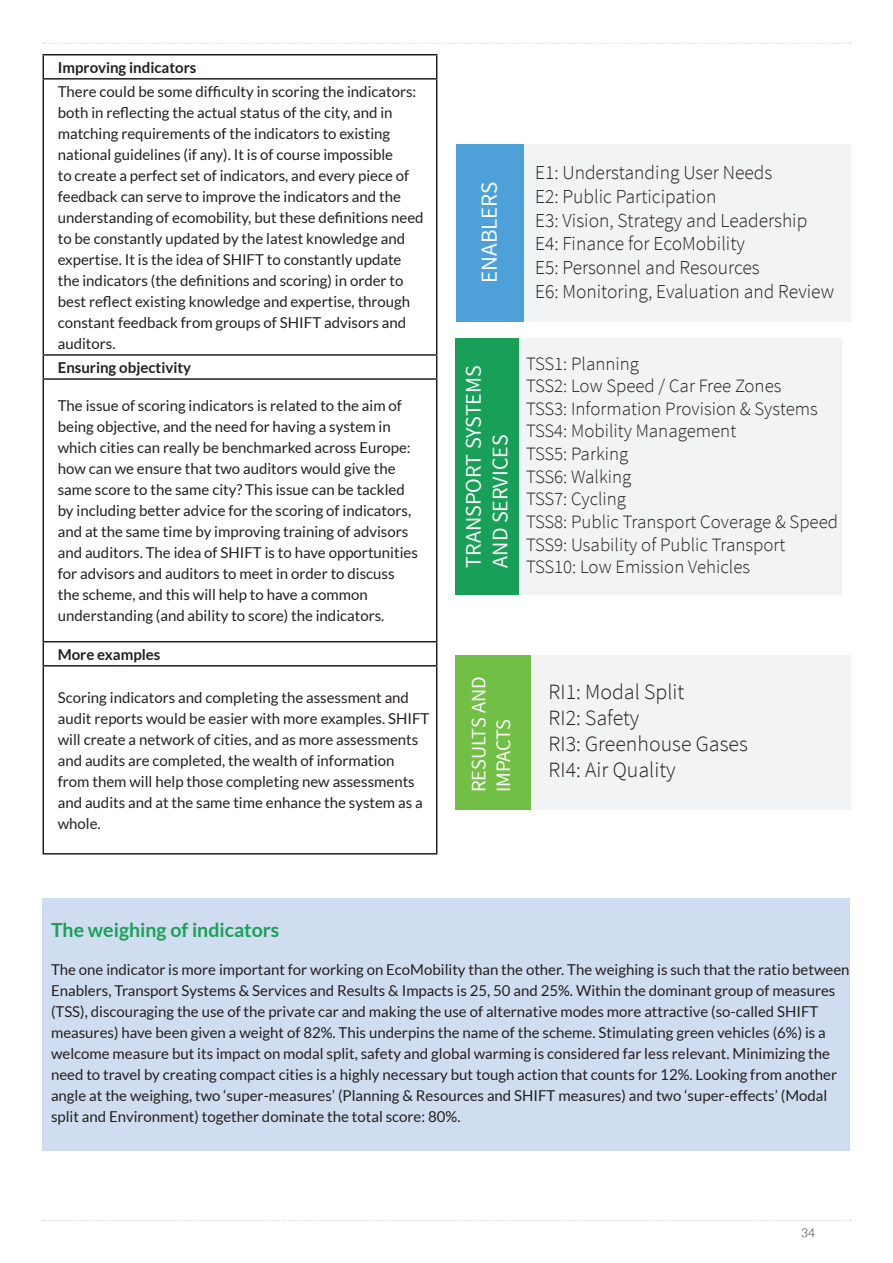
<style>
.page{position:relative;width:893px;height:1263px;background:#fff}
.page>*{position:absolute;margin:0;border:0;box-sizing:border-box;transform-origin:0 0}
.t1{font:22.95px "Source Sans Pro";color:#fff}
.t2{font:22.2px/26.7px "Source Sans Pro";color:#fff}
.t3{font:300 21.75px/26.1px "Source Sans Pro";color:#231f20}
.t4{font:20.55px/24.6px "Source Sans Pro";color:#fff}
.t5{font:300 19.8px/23.7px "Source Sans Pro";color:#231f20}
.t6{font:700 19.5px "Lato";color:#19a058}
.t7{font:300 18.9px/22.6px "Source Sans Pro";color:#231f20}
.t8{font:15px/21px "Lato";color:#231f20}
.t9{font:700 15px "Lato";color:#231f20}
.t10{font:300 12px "Lato";color:#231f20}
</style>
<div class="page">
<svg style="left:43px;top:43px;width:808px;height:1px"></svg>
<svg style="left:43px;top:1220px;width:808px;height:1px"></svg>
<div style="left:43px;top:898px;width:807px;height:252px;background:#d0ddf0"></div>
<hr style="left:43px;top:54px;width:394px;height:2px;background:#231f20">
<svg style="left:43px;top:56px;width:1px;height:22px"></svg>
<svg style="left:436px;top:56px;width:1px;height:22px"></svg>
<hr style="left:43px;top:78px;width:394px;height:2px;background:#231f20">
<hr style="left:43px;top:80px;width:1px;height:274px;background:#231f20">
<hr style="left:436px;top:80px;width:1px;height:274px;background:#231f20">
<hr style="left:43px;top:354px;width:394px;height:2px;background:#231f20">
<svg style="left:43px;top:356px;width:1px;height:22px"></svg>
<svg style="left:436px;top:356px;width:1px;height:22px"></svg>
<hr style="left:43px;top:378px;width:394px;height:2px;background:#231f20">
<hr style="left:43px;top:380px;width:1px;height:261px;background:#231f20">
<hr style="left:436px;top:380px;width:1px;height:261px;background:#231f20">
<hr style="left:43px;top:641px;width:394px;height:1px;background:#231f20">
<svg style="left:43px;top:642px;width:1px;height:23px"></svg>
<svg style="left:436px;top:642px;width:1px;height:23px"></svg>
<hr style="left:43px;top:665px;width:394px;height:1px;background:#231f20">
<hr style="left:43px;top:666px;width:1px;height:187px;background:#231f20">
<hr style="left:436px;top:666px;width:1px;height:187px;background:#231f20">
<hr style="left:43px;top:853px;width:394px;height:1px;background:#231f20">
<div style="left:456px;top:144px;width:395px;height:178px;background:#f2f3f4"></div>
<div style="left:456px;top:145px;width:67px;height:177px;background:#4da0d8"></div>
<div style="left:456px;top:338px;width:386px;height:256px;background:#f2f3f4"></div>
<div style="left:456px;top:338px;width:63px;height:256px;background:#19a058"></div>
<div style="left:456px;top:655px;width:395px;height:155px;background:#f2f3f4"></div>
<div style="left:456px;top:655px;width:75px;height:155px;background:#71bf44"></div>
<p class="t9" style="left:58px;top:59px;width:140px">Improving indicators</p>
<p class="t8" style="left:58px;top:81px;width:367px">There could be some difficulty in scoring the indicators: both in reflecting the actual status of the city, and in matching requirements of the indicators to existing national guidelines (if any). It is of course impossible<br>to create a perfect set of indicators, and every piece of feedback can serve to improve the indicators and the understanding of ecomobility, but these definitions need to be constantly updated by the latest knowledge and expertise. It is the idea of SHIFT to constantly update the indicators (the definitions and scoring) in order to best reflect existing knowledge and expertise, through constant feedback from groups of SHIFT advisors and auditors.</p>
<p class="t9" style="left:58px;top:359px;width:135px">Ensuring objectivity</p>
<p class="t8" style="left:58px;top:395px;width:362px">The issue of scoring indicators is related to the aim of being objective, and the need for having a system in which cities can really be benchmarked across Europe: how can we ensure that two auditors would give the same score to the same city? This issue can be tackled by including better advice for the scoring of indicators, and at the same time by improving training of advisors and auditors. The idea of SHIFT is to have opportunities for advisors and auditors to meet in order to discuss the scheme, and this will help to have a common understanding (and ability to score) the indicators.</p>
<p class="t9" style="left:58px;top:646px;width:104px">More examples</p>
<p class="t8" style="left:58px;top:687px;width:373px">Scoring indicators and completing the assessment and audit reports would be easier with more examples. SHIFT will create a network of cities, and as more assessments and audits are completed, the wealth of information from them will help those completing new assessments and audits and at the same time enhance the system as a whole.</p>
<h1 class="t1" style="left:475px;top:283px;width:103px;rotate:-90deg">ENABLERS</h1>
<h3 class="t5" style="left:535px;top:161px;width:301px">E1: Understanding User Needs<br>E2: Public Participation<br>E3: Vision, Strategy and Leadership<br>E4: Finance for EcoMobility<br>E5: Personnel and Resources<br>E6: Monitoring, Evaluation and Review</h3>
<h2 class="t2" style="left:460px;top:567px;width:204px;rotate:-90deg">TRANSPORT SYSTEMS<br>AND SERVICES</h2>
<p class="t7" style="left:526px;top:352px;width:313px">TSS1: Planning<br>TSS2: Low Speed / Car Free Zones<br>TSS3: Information Provision &amp; Systems<br>TSS4: Mobility Management<br>TSS5: Parking<br>TSS6: Walking<br>TSS7: Cycling<br>TSS8: Public Transport Coverage &amp; Speed<br>TSS9: Usability of Public Transport<br>TSS10: Low Emission Vehicles</p>
<h3 class="t4" style="left:467px;top:792px;width:117px;rotate:-90deg">RESULTS AND<br>IMPACTS</h3>
<h3 class="t3" style="left:549px;top:679px;width:201px">RI1: Modal Split<br>RI2: Safety<br>RI3: Greenhouse Gases<br>RI4: Air Quality</h3>
<h3 class="t6" style="left:51px;top:918px;width:230px">The weighing of indicators</h3>
<p class="t8" style="left:51px;top:959px;width:800px">The one indicator is more important for working on EcoMobility than the other. The weighing is such that the ratio between Enablers, Transport Systems &amp; Services and Results &amp; Impacts is 25, 50 and 25%. Within the dominant group of measures (TSS), discouraging the use of the private car and making the use of alternative modes more attractive (so-called SHIFT measures) have been given a weight of 82%. This underpins the name of the scheme. Stimulating green vehicles (6%) is a welcome measure but its impact on modal split, safety and global warming is considered far less relevant. Minimizing the need to travel by creating compact cities is a highly necessary but tough action that counts for 12%. Looking from another angle at the weighing, two ‘super-measures’ (Planning &amp; Resources and SHIFT measures) and two ‘super-effects’ (Modal split and Environment) together dominate the total score: 80%.</p>
<p class="t10" style="left:801px;top:1226px;width:15px">34</p>
</div>
